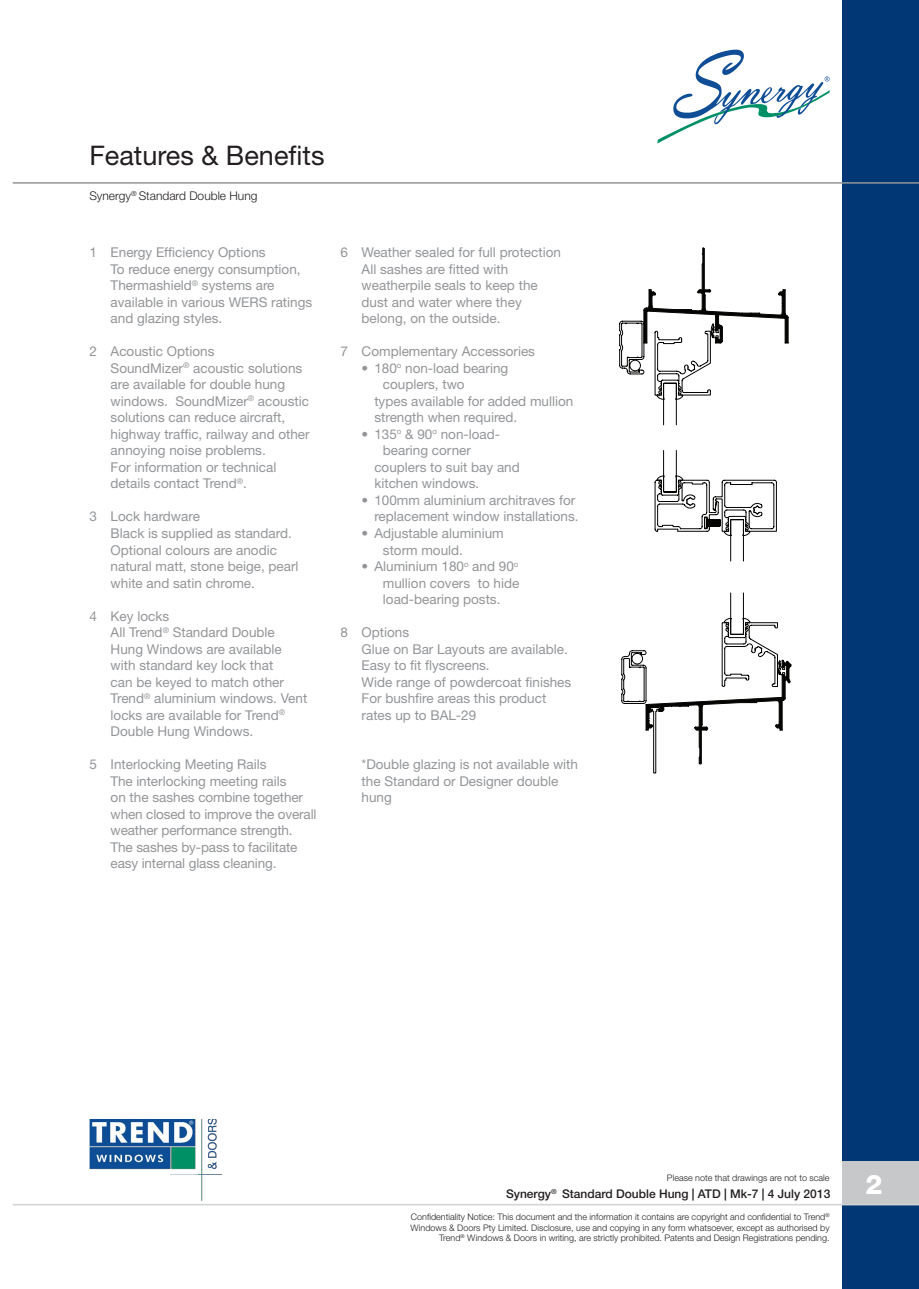
<style>
.page{position:relative;width:919px;height:1289px;background:#fff}
.page>*{position:absolute;margin:0;border:0;box-sizing:border-box;transform-origin:0 0}
.Section_Pages_Chapte{font:27px "Helvetica Neue";color:#231f20}
.t1{font:800 27px "Helvetica Neue";color:#fff}
.t2{font:13.5px/16.5px "Helvetica Neue";color:#939598}
.All_Pages_Footer{font:500 12px "Helvetica Neue";color:#231f20}
.Section_Pages_Chapte-2{font:300 12px "Helvetica Neue";color:#231f20}
.All_Pages_Standard_T{font:300 9px/10.8px "Helvetica Neue";color:#231f20;text-align:right}
</style>
<div class="page">
<div style="left:842px;top:0;width:76px;height:1288px;background:#013775"></div>
<div style="left:842px;top:1161px;width:76px;height:42px;background:#c7c8ca"></div>
<hr style="left:13px;top:1203px;width:905px;height:2px;background:#d1d2d4">
<hr style="left:13px;top:182px;width:905px;height:2px;background:#939598">
<img style="left:89px;top:1119px;width:133px;height:81px">
<svg style="left:657px;top:50px;width:172px;height:93px"></svg>
<svg style="left:643px;top:253px;width:145px;height:430px"></svg>
<svg style="left:649px;top:323px;width:138px;height:450px"></svg>
<svg style="left:619px;top:320px;width:125px;height:384px"></svg>
<p class="Section_Pages_Chapte" style="left:89px;top:139px;width:237px">Features &amp; Benefits</p>
<p class="Section_Pages_Chapte-2" style="left:89px;top:189px;width:170px">Synergy<sup>®</sup> Standard Double Hung</p>
<p class="t2" style="left:89px;top:244px;width:178px">1 Energy Efficiency Options</p>
<p class="t2" style="left:111px;top:260px;width:203px">To reduce energy consumption,<br>Thermashield<sup>®</sup> systems are available in various WERS ratings and glazing styles.</p>
<p class="t2" style="left:89px;top:343px;width:127px">2 Acoustic Options</p>
<p class="t2" style="left:111px;top:359px;width:200px">SoundMizer<sup>®</sup> acoustic solutions are available for double hung windows. SoundMizer<sup>®</sup> acoustic solutions can reduce aircraft, highway traffic, railway and other annoying noise problems.</p>
<p class="t2" style="left:111px;top:458px;width:167px">For information or technical details contact Trend<sup>®</sup>.</p>
<p class="t2" style="left:89px;top:508px;width:112px">3 Lock hardware</p>
<p class="t2" style="left:111px;top:524px;width:189px">Black is supplied as standard.<br>Optional colours are anodic natural matt, stone beige, pearl white and satin chrome.</p>
<p class="t2" style="left:89px;top:607px;width:81px">4 Key locks</p>
<p class="t2" style="left:111px;top:623px;width:198px">All Trend<sup>®</sup> Standard Double<br>Hung Windows are available with standard key lock that<br>can be keyed to match other<br>Trend<sup>®</sup> aluminium windows. Vent locks are available for Trend<sup>®<br></sup>Double Hung Windows.</p>
<p class="t2" style="left:89px;top:755px;width:179px">5 Interlocking Meeting Rails</p>
<p class="t2" style="left:111px;top:772px;width:207px">The interlocking meeting rails<br>on the sashes combine together when closed to improve the overall weather performance strength.<br>The sashes by-pass to facilitate easy internal glass cleaning.</p>
<p class="t2" style="left:340px;top:244px;width:222px">6 Weather sealed for full protection</p>
<p class="t2" style="left:361px;top:260px;width:178px">All sashes are fitted with weatherpile seals to keep the dust and water where they belong, on the outside.</p>
<p class="t2" style="left:340px;top:343px;width:196px">7 Complementary Accessories</p>
<p class="t2" style="left:383px;top:359px;width:127px;text-indent:-21px">• 180<sup>o</sup> non-load bearing couplers, two</p>
<p class="t2" style="left:374px;top:392px;width:200px">types available for added mullion</p>
<p class="t2" style="left:374px;top:409px;width:144px">strength when required.</p>
<p class="t2" style="left:361px;top:425px;width:140px;text-align:center">• 135<sup>o</sup> &amp; 90<sup>o</sup> non-load&shy;bearing corner</p>
<p class="t2" style="left:374px;top:458px;width:147px">couplers to suit bay and</p>
<p class="t2" style="left:374px;top:475px;width:106px">kitchen windows.</p>
<p class="t2" style="left:361px;top:491px;width:215px">• 100mm aluminium architraves for</p>
<p class="t2" style="left:374px;top:508px;width:206px">replacement window installations.</p>
<p class="t2" style="left:383px;top:524px;width:122px;text-indent:-21px">• Adjustable aluminium storm mould.</p>
<p class="t2" style="left:383px;top:557px;width:138px;text-align:justify;text-indent:-21px">• Aluminium 180<sup>o</sup> and 90<sup>o </sup>mullion covers to hide load-bearing posts.</p>
<p class="t2" style="left:340px;top:623px;width:70px">8 Options</p>
<p class="t2" style="left:361px;top:640px;width:208px">Glue on Bar Layouts are available.</p>
<p class="t2" style="left:361px;top:656px;width:130px">Easy to fit flyscreens.</p>
<p class="t2" style="left:361px;top:673px;width:211px">Wide range of powdercoat finishes</p>
<p class="t2" style="left:361px;top:689px;width:186px">For bushfire areas this product rates up to BAL-29</p>
<p class="t2" style="left:361px;top:755px;width:218px">*Double glazing is not available with the Standard or Designer double hung</p>
<p class="All_Pages_Standard_T" style="left:667px;top:1172px;width:164px">Please note that drawings are not to scale</p>
<p class="All_Pages_Footer" style="left:506px;top:1186px;width:326px">Synergy<sup>®</sup> Standard Double Hung | ATD | Mk-7 | 4 July 2013</p>
<p class="All_Pages_Standard_T" style="left:410px;top:1210px;width:420px">Confidentiality Notice: This document and the information it contains are copyright and confidential to Trend<sup>®<br></sup>Windows &amp; Doors Pty Limited. Disclosure, use and copying in any form whatsoever, except as authorised by<br>Trend<sup>®</sup> Windows &amp; Doors in writing, are strictly prohibited. Patents and Design Registrations pending.</p>
<p class="t1" style="left:865px;top:1168px;width:19px">2</p>
</div>
